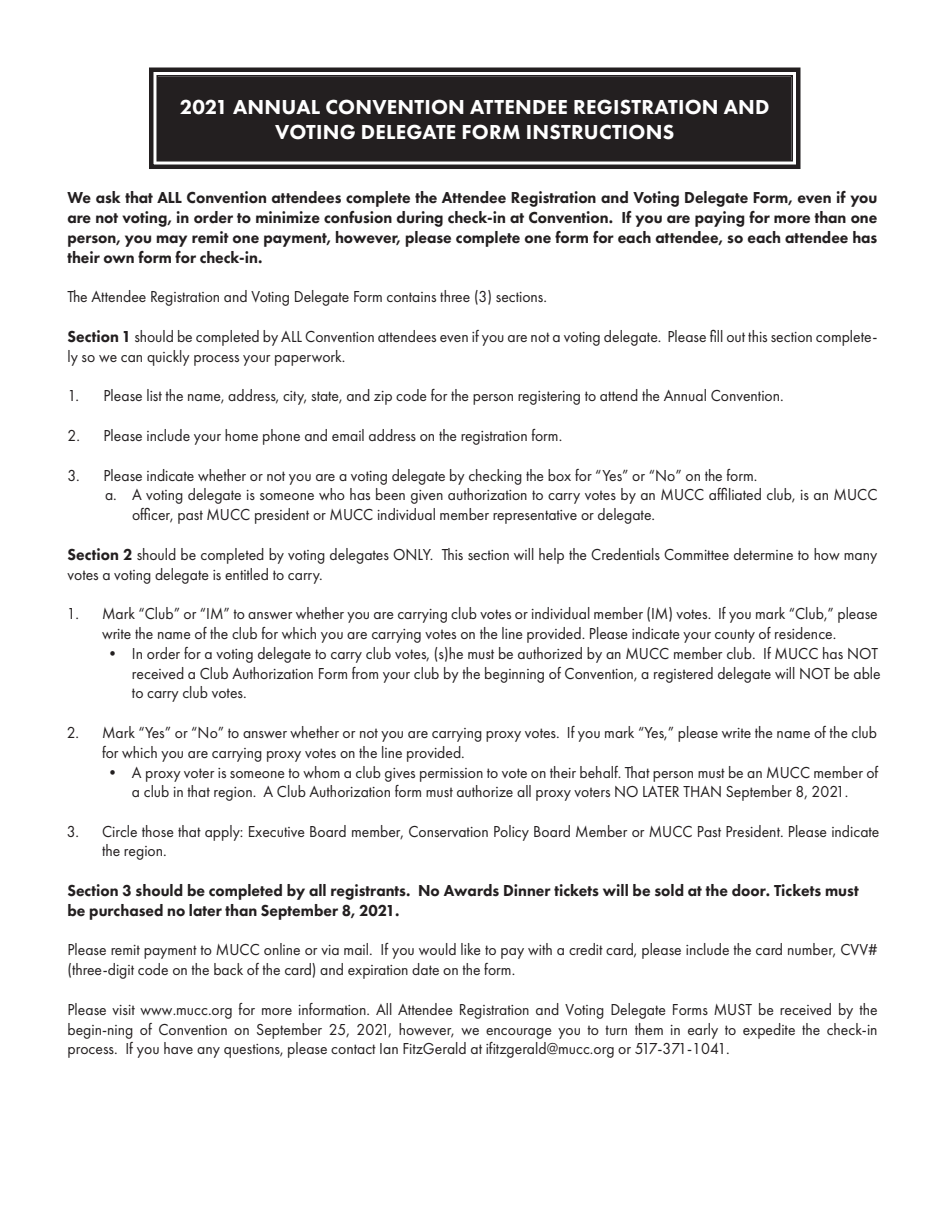
<style>
.page{position:relative;width:945px;height:1215px;background:#fff}
.page>*{position:absolute;margin:0;border:0;box-sizing:border-box;transform-origin:0 0}
.t1{font:800 21px/25.2px "Futura PT";letter-spacing:.01em;color:#fff;text-align:center}
.t2{font:16.5px/19.8px "Futura PT";color:#231f20;scale:.95 1}
.t3{font:800 16.5px/19.8px "Futura PT";color:#231f20;text-align:justify;scale:.95 1}
.s1{font-weight:800}
</style>
<div class="page">
<svg style="left:149px;top:67px;width:652px;height:102px;background:#322e2f"></svg>
<div style="left:156px;top:75px;width:637px;height:87px;border:2px solid #231f20"></div>
<p class="t1" style="left:180px;top:94px;width:591px">2021 ANNUAL CONVENTION ATTENDEE REGISTRATION AND<br>VOTING DELEGATE FORM INSTRUCTIONS</p>
<p class="t3" style="left:68px;top:188px;width:854px">We ask that ALL Convention attendees complete the Attendee Registration and Voting Delegate Form, even if you are not voting, in order to minimize confusion during check-in at Convention. If you are paying for more than one person, you may remit one payment, however, please complete one form for each attendee, so each attendee has their own form for check-in.</p>
<p class="t2" style="left:68px;top:287px;width:506px">The Attendee Registration and Voting Delegate Form contains three (3) sections.</p>
<p class="t2" style="left:68px;top:326px;width:854px"><span class="s1">Section 1</span> should be completed by ALL Convention attendees even if you are not a voting delegate. Please fill out this section complete&shy;ly so we can quickly process your paperwork.</p>
<p class="t2" style="left:68px;top:386px;width:755px">1. Please list the name, address, city, state, and zip code for the person registering to attend the Annual Convention.</p>
<p class="t2" style="left:68px;top:425px;width:522px">2. Please include your home phone and email address on the registration form.</p>
<p class="t2" style="left:68px;top:465px;width:728px">3. Please indicate whether or not you are a voting delegate by checking the box for “Yes” or “No” on the form.</p>
<p class="t2" style="left:105px;top:485px;width:815px">a. A voting delegate is someone who has been given authorization to carry votes by an MUCC affiliated club, is an MUCC</p>
<p class="t2" style="left:132px;top:505px;width:552px">officer, past MUCC president or MUCC individual member representative or delegate.</p>
<p class="t2" style="left:68px;top:544px;width:854px"><span class="s1">Section 2</span> should be completed by voting delegates ONLY. This section will help the Credentials Committee determine to how many votes a voting delegate is entitled to carry.</p>
<p class="t2" style="left:67px;top:604px;width:855px;text-align:center">1. Mark “Club” or “IM” to answer whether you are carrying club votes or individual member (IM) votes. If you mark “Club,” please write the name of the club for which you are carrying votes on the line provided. Please indicate your county of residence.</p>
<p class="t2" style="left:132px;top:644px;width:790px;text-indent:-27px">• In order for a voting delegate to carry club votes, (s)he must be authorized by an MUCC member club. If MUCC has NOT received a Club Authorization Form from your club by the beginning of Convention, a registered delegate will NOT be able to carry club votes.</p>
<p class="t2" style="left:102px;top:723px;width:817px;text-indent:-35px">2. Mark “Yes” or “No” to answer whether or not you are carrying proxy votes. If you mark “Yes,” please write the name of the club for which you are carrying proxy votes on the line provided.</p>
<p class="t2" style="left:105px;top:762px;width:816px;text-align:center">• A proxy voter is someone to whom a club gives permission to vote on their behalf. That person must be an MUCC member of a club in that region. A Club Authorization form must authorize all proxy voters NO LATER THAN September 8, 2021.</p>
<p class="t2" style="left:102px;top:821px;width:820px;text-indent:-35px">3. Circle those that apply: Executive Board member, Conservation Policy Board Member or MUCC Past President. Please indicate the region.</p>
<p class="t3" style="left:67px;top:881px;width:834px;line-height:19.2px">Section 3 should be completed by all registrants. No Awards Dinner tickets will be sold at the door. Tickets must be purchased no later than September 8, 2021.</p>
<p class="t2" style="left:67px;top:940px;width:854px">Please remit payment to MUCC online or via mail. If you would like to pay with a credit card, please include the card number, CVV# (three-digit code on the back of the card) and expiration date on the form.</p>
<p class="t2" style="left:68px;top:999px;width:854px;text-align:justify">Please visit www.mucc.org for more information. All Attendee Registration and Voting Delegate Forms MUST be received by the begin-ning of Convention on September 25, 2021, however, we encourage you to turn them in early to expedite the check-in process. If you have any questions, please contact Ian FitzGerald at ifitzgerald@mucc.org or 517-371-1041.</p>
</div>
